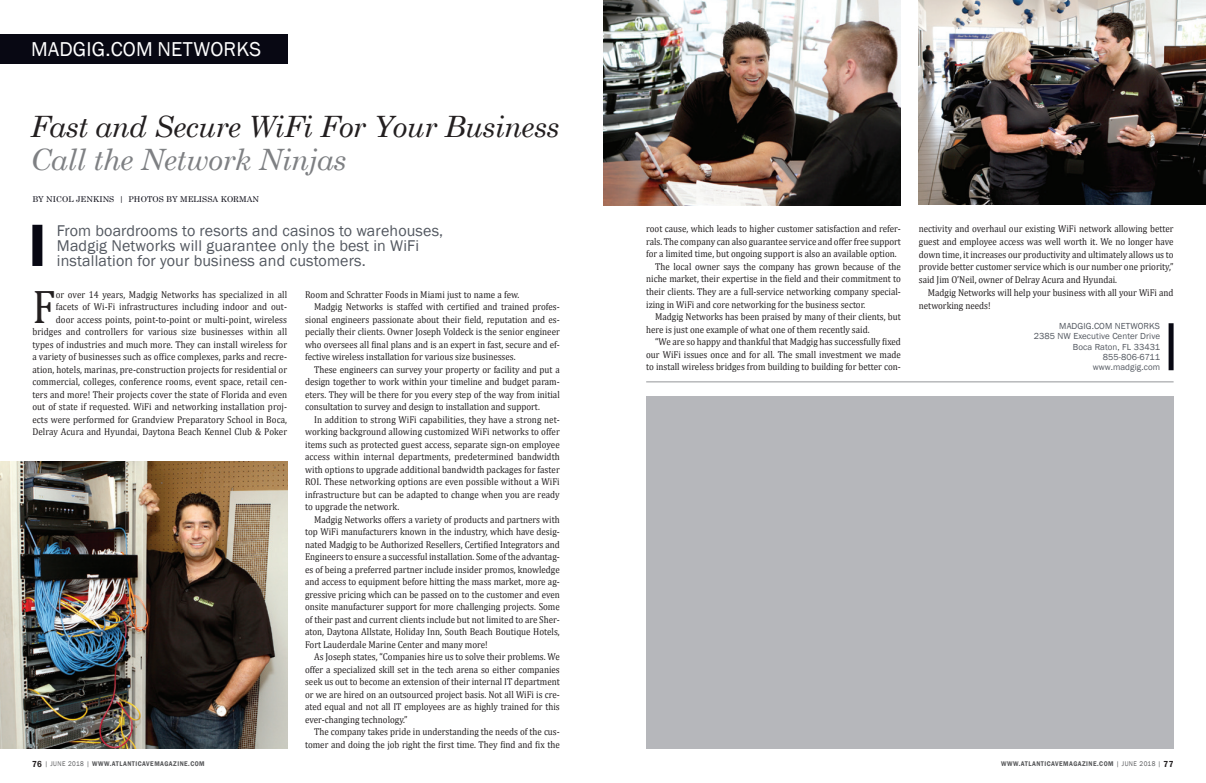
<style>
.page{position:relative;width:1206px;height:783px;background:#fff}
.page>*{position:absolute;margin:0;border:0;box-sizing:border-box;transform-origin:0 0}
.t1{font:47.5px "Cambria";color:#231f20;scale:.9 1}
.t2{font:italic 29.4px "Century Schoolbook";letter-spacing:-.02em;color:#231f20}
.t3{font:italic 29.4px "Century Schoolbook";letter-spacing:-.02em;color:#7e8083}
.t4{font:20.6px "Franklin Gothic";letter-spacing:.01em;color:#fff}
.t5{font:16px/15px "Franklin Gothic";letter-spacing:.01em;color:#535860}
.t6{font:10px/12.5px "Cambria";color:#231f20;text-align:right;scale:.9 1}
.t7{font:9px/10.3px "Franklin Gothic";letter-spacing:.01em;color:#535860;text-align:right}
.t8{font:8px "Century Schoolbook";letter-spacing:.01em;color:#080813}
.t9{font:600 7px "Franklin Gothic";letter-spacing:.075em;color:#57585a;scale:.9 1}
.s1{font-size:9px;color:#231f20}
.s2{font-weight:400}
</style>
<div class="page">
<div style="left:0;top:34px;width:288px;height:30px;background:#080813"></div>
<div style="left:32px;top:225px;width:10px;height:41px;background:#080813"></div>
<div style="left:1169px;top:323px;width:5px;height:47px;background:#080813"></div>
<hr style="left:646px;top:382px;width:528px;height:1px;background:#939598">
<div style="left:646px;top:396px;width:528px;height:353px;background:#b6b7bb"></div>
<img style="left:919px;top:0;width:287px;height:205px">
<img style="left:603px;top:0;width:298px;height:206px">
<img style="left:0;top:462px;width:287px;height:287px">
<h3 class="t4" style="left:31px;top:37px;width:232px">Madgig.com N etworks</h3>
<h2 class="t2" style="left:30px;top:104px;width:531px">Fast and Secure WiFi For Your Business</h2>
<h2 class="t3" style="left:30px;top:138px;width:318px">Call the Network Ninjas</h2>
<p class="t8" style="left:32px;top:192px;width:228px">BY NICOL JENKINS | PHOTOS BY MELISSA KORMAN</p>
<h3 class="t5" style="left:57px;top:223px;width:388px">From boardrooms to resorts and casinos to warehouses,<br>Madgig Networks will guarantee only the best in WiFi installation for your business and customers.</h3>
<p class="t6" style="left:32px;top:288px;width:285px">or over 14 years, Madgig Networks has specialized in all facets of Wi-Fi infrastructures including indoor and out-<br>door access points, point-to-point or multi-point, wireless bridges and controllers for various size businesses within all types of industries and much more. They can install wireless for a variety of businesses such as office complexes, parks and recre&shy;ation, hotels, marinas, pre-construction projects for residential or commercial, colleges, conference rooms, event space, retail cen&shy;ters and more! Their projects cover the state of Florida and even out of state if requested. WiFi and networking installation proj&shy;ects were performed for Grandview Preparatory School in Boca, Delray Acura and Hyundai, Daytona Beach Kennel Club &amp; Poker</p>
<p class="t6" style="left:305px;top:288px;width:240px">Room and Schratter Foods in Miami just to name a few.</p>
<h1 class="t1" style="left:32px;top:279px;width:27px">F</h1>
<p class="t6" style="left:314px;top:301px;width:275px">Madgig Networks is staffed with certified and trained profes-</p>
<p class="t6" style="left:305px;top:313px;width:285px">sional engineers passionate about their field, reputation and es-</p>
<p class="t6" style="left:305px;top:326px;width:284px">pecially their clients. Owner Joseph Voldeck is the senior engineer</p>
<p class="t6" style="left:305px;top:338px;width:285px">who oversees all final plans and is an expert in fast, secure and ef-</p>
<p class="t6" style="left:305px;top:351px;width:235px">fective wireless installation for various size businesses.</p>
<p class="t6" style="left:314px;top:363px;width:274px">These engineers can survey your property or facility and put a</p>
<p class="t6" style="left:305px;top:376px;width:284px">design together to work within your timeline and budget param-</p>
<p class="t6" style="left:305px;top:388px;width:284px">eters. They will be there for you every step of the way from initial</p>
<p class="t6" style="left:305px;top:401px;width:262px">consultation to survey and design to installation and support.</p>
<p class="t6" style="left:314px;top:413px;width:274px">In addition to strong WiFi capabilities, they have a strong net-</p>
<p class="t6" style="left:305px;top:426px;width:284px">working background allowing customized WiFi networks to offer</p>
<p class="t6" style="left:305px;top:438px;width:285px">items such as protected guest access, separate sign-on employee</p>
<p class="t6" style="left:305px;top:451px;width:285px">access within internal departments, predetermined bandwidth</p>
<p class="t6" style="left:305px;top:463px;width:284px">with options to upgrade additional bandwidth packages for faster</p>
<p class="t6" style="left:305px;top:476px;width:284px">ROI. These networking options are even possible without a WiFi</p>
<p class="t6" style="left:305px;top:488px;width:284px">infrastructure but can be adapted to change when you are ready</p>
<p class="t6" style="left:305px;top:501px;width:106px">to upgrade the network.</p>
<p class="t6" style="left:314px;top:513px;width:275px">Madgig Networks offers a variety of products and partners with</p>
<p class="t6" style="left:305px;top:526px;width:285px">top WiFi manufacturers known in the industry, which have desig-</p>
<p class="t6" style="left:305px;top:538px;width:284px">nated Madgig to be Authorized Resellers, Certified Integrators and</p>
<p class="t6" style="left:305px;top:551px;width:285px">Engineers to ensure a successful installation. Some of the advantag-</p>
<p class="t6" style="left:305px;top:563px;width:285px">es of being a preferred partner include insider promos, knowledge</p>
<p class="t6" style="left:305px;top:576px;width:284px">and access to equipment before hitting the mass market, more ag-</p>
<p class="t6" style="left:305px;top:588px;width:285px">gressive pricing which can be passed on to the customer and even</p>
<p class="t6" style="left:305px;top:601px;width:285px">onsite manufacturer support for more challenging projects. Some</p>
<p class="t6" style="left:305px;top:613px;width:285px">of their past and current clients include but not limited to are Sher-</p>
<p class="t6" style="left:305px;top:626px;width:284px">aton, Daytona Allstate, Holiday Inn, South Beach Boutique Hotels,</p>
<p class="t6" style="left:305px;top:638px;width:205px">Fort Lauderdale Marine Center and many more!</p>
<p class="t6" style="left:314px;top:651px;width:274px">As Joseph states, “Companies hire us to solve their problems. We</p>
<p class="t6" style="left:305px;top:663px;width:285px">offer a specialized skill set in the tech arena so either companies</p>
<p class="t6" style="left:305px;top:676px;width:284px">seek us out to become an extension of their internal IT department</p>
<p class="t6" style="left:305px;top:688px;width:285px">or we are hired on an outsourced project basis. Not all WiFi is cre-</p>
<p class="t6" style="left:305px;top:701px;width:284px">ated equal and not all IT employees are as highly trained for this</p>
<p class="t6" style="left:305px;top:713px;width:115px">ever-changing technology.”</p>
<p class="t6" style="left:314px;top:726px;width:275px">The company takes pride in understanding the needs of the cus-</p>
<p class="t6" style="left:305px;top:738px;width:284px">tomer and doing the job right the first time. They find and fix the</p>
<p class="t6" style="left:646px;top:223px;width:284px">root cause, which leads to higher customer satisfaction and refer-</p>
<p class="t6" style="left:646px;top:235px;width:284px">rals. The company can also guarantee service and offer free support</p>
<p class="t6" style="left:646px;top:248px;width:280px">for a limited time, but ongoing support is also an available option.</p>
<p class="t6" style="left:655px;top:260px;width:275px">The local owner says the company has grown because of the</p>
<p class="t6" style="left:646px;top:273px;width:284px">niche market, their expertise in the field and their commitment to</p>
<p class="t6" style="left:646px;top:285px;width:284px">their clients. They are a full-service networking company special-</p>
<p class="t6" style="left:646px;top:298px;width:245px">izing in WiFi and core networking for the business sector.</p>
<p class="t6" style="left:655px;top:310px;width:274px">Madgig Networks has been praised by many of their clients, but</p>
<p class="t6" style="left:646px;top:323px;width:250px">here is just one example of what one of them recently said.</p>
<p class="t6" style="left:655px;top:335px;width:275px">“We are so happy and thankful that Madgig has successfully fixed</p>
<p class="t6" style="left:646px;top:348px;width:285px">our WiFi issues once and for all. The small investment we made</p>
<p class="t6" style="left:646px;top:361px;width:285px">to install wireless bridges from building to building for better con-</p>
<p class="t6" style="left:919px;top:222px;width:285px;line-height:12.8px;text-align:justify">nectivity and overhaul our existing WiFi network allowing better guest and employee access was well worth it. We no longer have down time, it increases our productivity and ultimately allows us to provide better customer service which is our number one priority,” said Jim O’Neil, owner of Delray Acura and Hyundai.</p>
<p class="t6" style="left:919px;top:286px;width:284px;line-height:12.8px;text-align:left;text-indent:9px">Madgig Networks will help your business with all your WiFi and networking needs!</p>
<p class="t7" style="left:1034px;top:321px;width:128px">Madgig.com N etworks<br>2385 NW Executive Center Drive<br>Boca Raton, FL 33431<br>855-806-6711 www.madgig.com</p>
<p class="t9" style="left:32px;top:759px;width:192px"><span class="s1">76</span> <span class="s2">| June 2018 |</span> WWW.ATLANTICAVEMAGAZINE.COM</p>
<p class="t9" style="left:1001px;top:759px;width:193px">WWW.ATLANTICAVEMAGAZINE.COM <span class="s2">| june 2018 |</span> <span class="s1">77</span></p>
</div>
